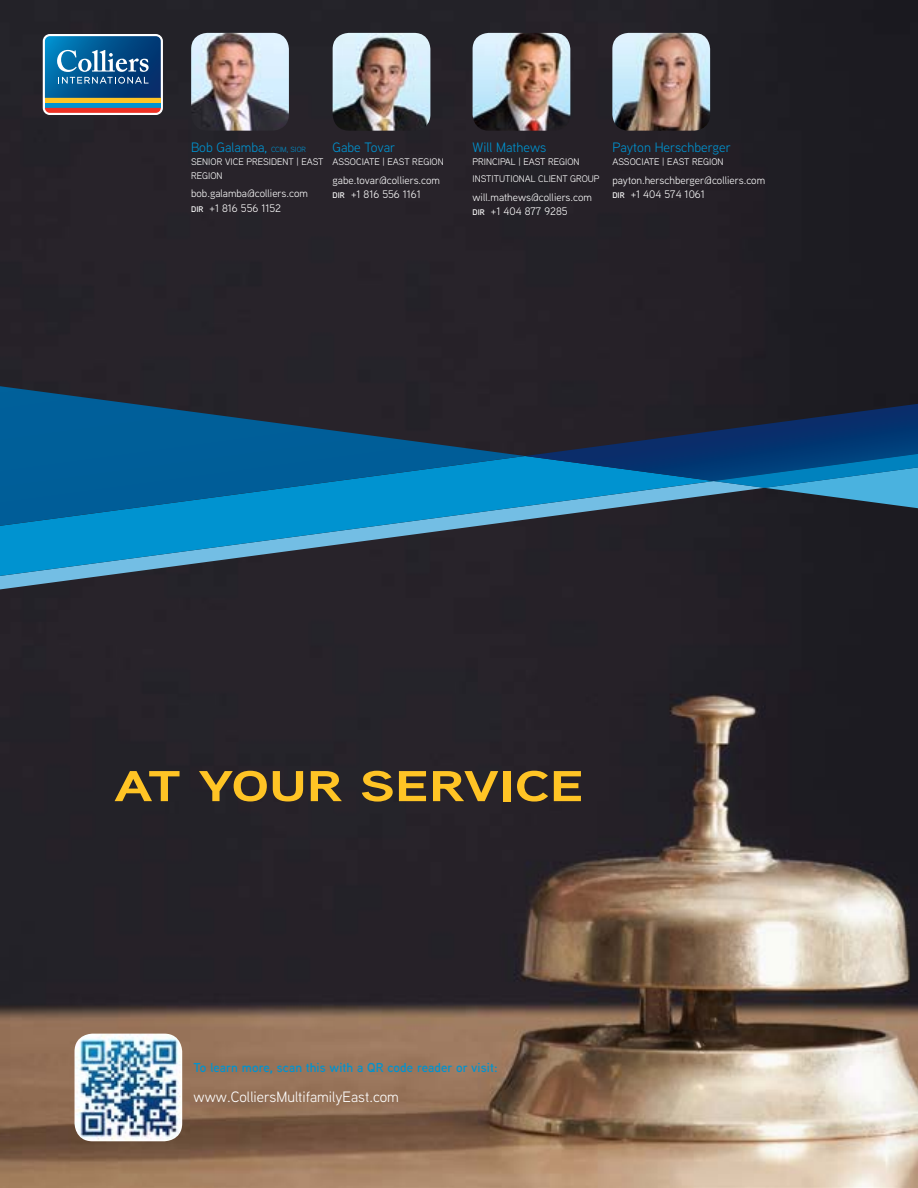
<style>
.page{position:relative;width:918px;height:1188px;background:#fff}
.page>*{position:absolute;margin:0;border:0;box-sizing:border-box;transform-origin:0 0}
.t1{font:700 43.05px "Aaux Next";color:#ffc425;scale:1.33 1}
.t2{font:15px "Aaux Next";color:#fff}
.t3{font:13.65px "Aaux Next";color:#0093d0}
.t4{font:600 12.9px "Aaux Next";letter-spacing:.005em;color:#0093d0}
.t5{font:10.8px "Aaux Next";color:#fff}
.t6{font:9.45px "Aaux Next";color:#fff}
.t7{font:600 8.1px "Aaux Next";color:#fff}
.s1{font-size:7.5px}
</style>
<div class="page">
<img style="left:0;top:0;width:918px;height:1188px">
<div style="left:0;top:508px;width:764px;height:81px;background:#262128"></div>
<svg style="left:0;top:508px;width:714px;height:68px;background:#27536b"></svg>
<svg style="left:0;top:386px;width:525px;height:140px;background:#0b5c8a"></svg>
<svg style="left:525px;top:404px;width:393px;height:104px;background:#194e76"></svg>
<img style="left:75px;top:1034px;width:107px;height:107px">
<img style="left:333px;top:33px;width:97px;height:98px">
<svg style="left:43px;top:34px;width:120px;height:81px;background:#477696"></svg>
<img style="left:473px;top:33px;width:97px;height:98px">
<img style="left:191px;top:33px;width:98px;height:98px">
<img style="left:612px;top:33px;width:98px;height:98px">
<p class="t3" style="left:191px;top:138px;width:116px">Bob Galamba, <span class="s1">CCIM, SIOR</span></p>
<p class="t6" style="left:191px;top:156px;width:12px">Senior</p>
<p class="t6" style="left:225px;top:156px;width:11px">Vice</p>
<p class="t6" style="left:246px;top:156px;width:12px">President</p>
<p class="t6" style="left:296px;top:156px;width:17px">| East</p>
<p class="t6" style="left:191px;top:169px;width:12px">Region</p>
<p class="t5" style="left:191px;top:186px;width:118px">bob.galamba@colliers.com</p>
<p class="t7" style="left:191px;top:203px;width:5px">dir</p>
<p class="t5" style="left:210px;top:201px;width:73px">+1 816 556 1152</p>
<p class="t3" style="left:333px;top:138px;width:64px">Gabe Tovar</p>
<p class="t6" style="left:333px;top:156px;width:13px">Associate</p>
<p class="t6" style="left:383px;top:156px;width:17px">| East</p>
<p class="t6" style="left:412px;top:156px;width:12px">Region</p>
<p class="t5" style="left:333px;top:173px;width:109px">gabe.tovar@colliers.com</p>
<p class="t7" style="left:333px;top:190px;width:5px">dir</p>
<p class="t5" style="left:351px;top:187px;width:71px">+1 816 556 1161</p>
<p class="t3" style="left:473px;top:138px;width:75px">Will Mathews</p>
<p class="t6" style="left:473px;top:156px;width:12px">Principal</p>
<p class="t6" style="left:518px;top:156px;width:17px">| East</p>
<p class="t6" style="left:548px;top:156px;width:12px">Region</p>
<p class="t6" style="left:473px;top:173px;width:9px">Institutional</p>
<p class="t6" style="left:538px;top:173px;width:12px">Client</p>
<p class="t6" style="left:570px;top:173px;width:13px">Group</p>
<p class="t5" style="left:473px;top:190px;width:121px">will.mathews@colliers.com</p>
<p class="t7" style="left:473px;top:207px;width:5px">dir</p>
<p class="t5" style="left:491px;top:204px;width:78px">+1 404 877 9285</p>
<p class="t3" style="left:612px;top:138px;width:120px">Payton Herschberger</p>
<p class="t6" style="left:612px;top:156px;width:13px">Associate</p>
<p class="t6" style="left:662px;top:156px;width:17px">| East</p>
<p class="t6" style="left:692px;top:156px;width:12px">Region</p>
<p class="t5" style="left:612px;top:173px;width:154px">payton.herschberger@colliers.com</p>
<p class="t7" style="left:612px;top:190px;width:5px">dir</p>
<p class="t5" style="left:631px;top:187px;width:76px">+1 404 574 1061</p>
<h1 class="t1" style="left:114px;top:756px;width:116px">AT YOUR</h1>
<h1 class="t1" style="left:360px;top:756px;width:170px">SERVICE</h1>
<p class="t4" style="left:194px;top:1059px;width:306px">To learn more, scan this with a QR code reader or visit:</p>
<h2 class="t2" style="left:194px;top:1086px;width:207px">www.ColliersMultifamilyEast.com</h2>
</div>
